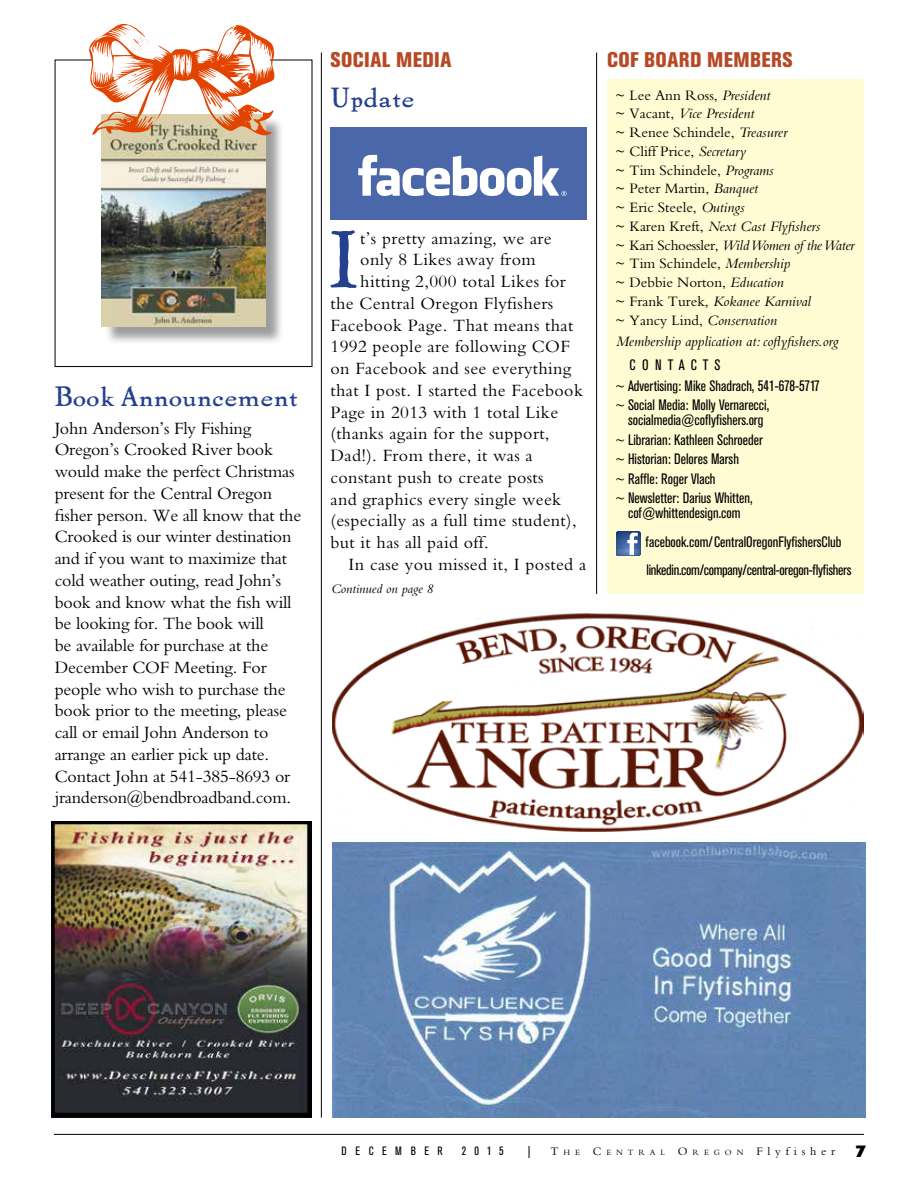
<style>
.page{position:relative;width:918px;height:1188px;background:#fff}
.page>*{position:absolute;margin:0;border:0;box-sizing:border-box;transform-origin:0 0}
.t1{font:138.15px "Xmas Clipart";color:#e24301}
.t2{font:78.15px "Pabst L";color:#25408f}
.t3{font:27px "Pabst L";color:#25408f}
.t4{font:800 condensed 21px "Akzidenz Grotesk BE";letter-spacing:.02em;color:#b64926}
.t5{font:18px/21.8px "Bembo";letter-spacing:-.01em;color:#000}
.t6{font:18px "Bembo";letter-spacing:.02em;color:#000}
.t7{font:15px/18.8px "Bembo";color:#000}
.t8{font:condensed 15px/19.5px "Akzidenz Grotesk BE";color:#000}
.t9{font:italic 15px "Bembo";color:#000}
.t10{font:italic 13.5px "Bembo";color:#000}
.t11{font:condensed 12px "Akzidenz Grotesk BE";letter-spacing:.7em;color:#000}
.t12{font:8.4px "Bembo";letter-spacing:.57em;color:#000}
.s1{font-style:italic}
.s2{font-family:"Bembo";font-stretch:normal}
.s3{font-size:12px}
.s4{font-family:"Gill Sans Extra Bold Display";font-size:16.5px}
</style>
<div class="page">
<hr style="left:54px;top:1134px;width:810px;height:1px;background:#000">
<div style="left:607px;top:79px;width:257px;height:515px;background:#fffbd3"></div>
<svg style="left:616px;top:531px;width:24px;height:25px"></svg>
<hr style="left:321px;top:52px;width:1px;height:1066px;background:#000">
<hr style="left:596px;top:52px;width:1px;height:542px;background:#000">
<img style="left:333px;top:613px;width:530px;height:218px">
<div style="left:330px;top:127px;width:257px;height:93px;background:#4967a9"></div>
<svg style="left:358px;top:155px;width:209px;height:41px"></svg>
<img style="left:52px;top:821px;width:260px;height:297px">
<img style="left:333px;top:843px;width:533px;height:275px">
<div style="left:104px;top:117px;width:180px;height:228px;background:#000;opacity:.39"></div>
<img style="left:102px;top:114px;width:163px;height:212px">
<h1 class="t1" style="left:89px;top:7px;width:196px">R</h1>
<h3 class="t3" style="left:55px;top:379px;width:245px">Book Announcement</h3>
<p class="t5" style="left:55px;top:417px;width:248px">John Anderson’s Fly Fishing<br>Oregon’s Crooked River book would make the perfect Christmas present for the Central Oregon fisher person. We all know that the<br>Crooked is our winter destination and if you want to maximize that cold weather outing, read John’s book and know what the fish will be looking for. The book will<br>be available for purchase at the<br>December COF Meeting. For people who wish to purchase the book prior to the meeting, please call or email John Anderson to arrange an earlier pick up date.<br>Contact John at 541-385-8693 or jranderson@bendbroadband.com.</p>
<p class="t4" style="left:331px;top:47px;width:122px">SOCIAL MEDIA</p>
<p class="t4" style="left:607px;top:47px;width:187px">COF BOARD MEMBERS</p>
<h3 class="t3" style="left:331px;top:80px;width:85px">Update</h3>
<p class="t7" style="left:616px;top:85px;width:240px">~ Lee Ann Ross, <span class="s1">President<br></span>~ Vacant, <span class="s1">Vice President<br></span>~ Renee Schindele, <span class="s1">Treasurer<br></span>~ Cliff Price, <span class="s1">Secretary<br></span>~ Tim Schindele, <span class="s1">Programs<br></span>~ Peter Martin, <span class="s1">Banquet<br></span>~ Eric Steele, <span class="s1">Outings<br></span>~ Karen Kreft, <span class="s1">Next Cast Flyfishers<br></span>~ Kari Schoessler, <span class="s1">Wild Women of the Water </span>~ Tim Schindele, <span class="s1">Membership<br></span>~ Debbie Norton, <span class="s1">Education<br></span>~ Frank Turek, <span class="s1">Kokanee Karnival<br></span>~ Yancy Lind, <span class="s1">Conservation</span></p>
<p class="t9" style="left:616px;top:332px;width:224px">Membership application at: coflyfishers.org</p>
<p class="t8" style="left:616px;top:354px;width:205px;line-height:21px;text-indent:14px">CONTACTS<br><span class="s2">~</span> Advertising: Mike Shadrach, 541-678-5717</p>
<p class="t8" style="left:616px;top:398px;width:155px;line-height:15px;text-align:center"><span class="s2">~</span> Social Media: Molly Vernarecci, socialmedia@coflyfishers.org</p>
<p class="t8" style="left:616px;top:430px;width:148px"><span class="s2">~</span> Librarian: Kathleen Schroeder <span class="s2">~</span> Historian: Delores Marsh<br><span class="s2">~</span> Raffle: Roger Vlach<br><span class="s2">~</span> Newsletter: Darius Whitten,</p>
<p class="t8" style="left:646px;top:499px;width:207px;line-height:28.5px;text-indent:-18px">cof@whittendesign.com facebook.com/CentralOregonFlyfishersClub linkedin.com/company/central-oregon-flyfishers</p>
<h2 class="t2" style="left:328px;top:209px;width:32px">I</h2>
<p class="t6" style="left:360px;top:228px;width:193px">t’s pretty amazing, we are</p>
<p class="t6" style="left:360px;top:249px;width:177px">only 8 Likes away from</p>
<p class="t6" style="left:360px;top:271px;width:207px">hitting 2,000 total Likes for</p>
<p class="t6" style="left:331px;top:293px;width:224px">the Central Oregon Flyfishers</p>
<p class="t6" style="left:331px;top:315px;width:244px">Facebook Page. That means that</p>
<p class="t6" style="left:331px;top:336px;width:241px">1992 people are following COF</p>
<p class="t6" style="left:331px;top:358px;width:242px">on Facebook and see everything</p>
<p class="t6" style="left:331px;top:380px;width:254px">that I post. I started the Facebook</p>
<p class="t6" style="left:331px;top:402px;width:229px">Page in 2013 with 1 total Like</p>
<p class="t6" style="left:331px;top:423px;width:221px">(thanks again for the support,</p>
<p class="t6" style="left:331px;top:445px;width:204px">Dad!). From there, it was a</p>
<p class="t6" style="left:331px;top:467px;width:215px">constant push to create posts</p>
<p class="t6" style="left:331px;top:489px;width:232px">and graphics every single week</p>
<p class="t6" style="left:331px;top:510px;width:248px">(especially as a full time student),</p>
<p class="t6" style="left:331px;top:532px;width:160px">but it has all paid off.</p>
<p class="t6" style="left:349px;top:554px;width:239px">In case you missed it, I posted a</p>
<p class="t10" style="left:331px;top:581px;width:104px">Continued on page 8</p>
<p class="t11" style="left:342px;top:1145px;width:103px">DECEMBER</p>
<p class="t11" style="left:462px;top:1145px;width:43px">2015</p>
<p class="t11" style="left:528px;top:1145px;width:4px">|</p>
<p class="t12" style="left:551px;top:1148px;width:316px"><span class="s3">T</span>HE <span class="s3">C</span>ENTRAL <span class="s3">O</span>REGON <span class="s3">Flyfisher</span> <span class="s4">7</span></p>
</div>
